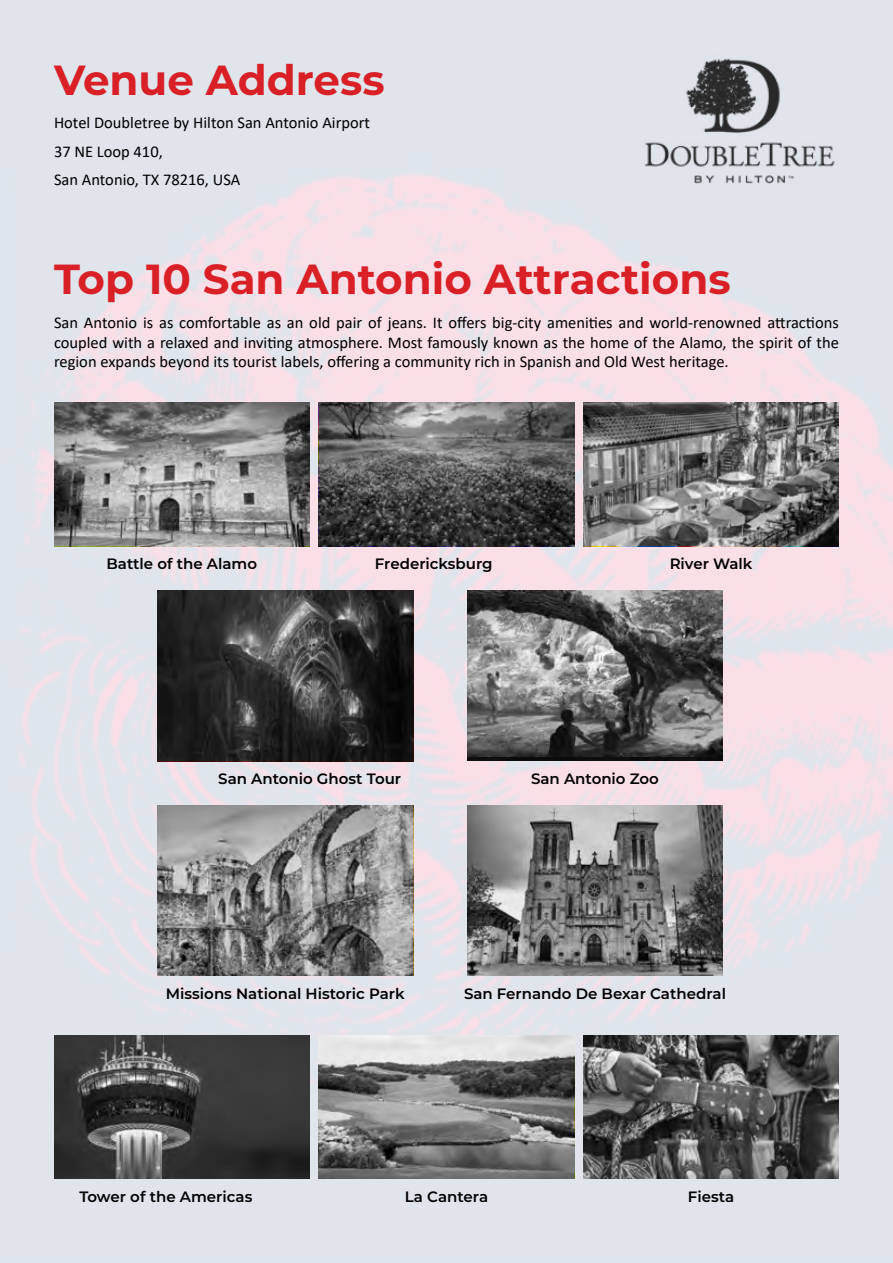
<style>
.page{position:relative;width:893px;height:1263px;background:#fff}
.page>*{position:absolute;margin:0;border:0;box-sizing:border-box;transform-origin:0 0}
.t1{font:700 42px "Montserrat";color:#d92027}
.t2{font:16.5px/19.8px "Calibri";color:#000;text-align:justify}
.t3{font:600 15px "Montserrat";color:#000}
</style>
<div class="page">
<img style="left:0;top:0;width:893px;height:1263px">
<svg style="left:54px;top:402px;width:256px;height:144px;background:#888"></svg>
<svg style="left:54px;top:1035px;width:256px;height:144px;background:#3f3f3f"></svg>
<svg style="left:157px;top:591px;width:256px;height:170px;background:#2e2e2e"></svg>
<svg style="left:157px;top:805px;width:256px;height:171px;background:#868686"></svg>
<svg style="left:467px;top:591px;width:256px;height:170px;background:#696969"></svg>
<svg style="left:467px;top:805px;width:256px;height:171px;background:#787878"></svg>
<svg style="left:319px;top:402px;width:256px;height:144px;background:#565656"></svg>
<svg style="left:319px;top:1035px;width:255px;height:144px;background:#868686"></svg>
<svg style="left:583px;top:402px;width:256px;height:144px;background:#727272"></svg>
<svg style="left:583px;top:1035px;width:256px;height:144px;background:#555"></svg>
<img style="left:640px;top:54px;width:199px;height:131px">
<h1 class="t1" style="left:54px;top:49px;width:332px">Venue Address</h1>
<p class="t2" style="left:54px;top:108px;width:318px;line-height:28.3px;text-align:left">Hotel Doubletree by Hilton San Antonio Airport<br>37 NE Loop 410,<br>San Antonio, TX 78216, USA</p>
<h1 class="t1" style="left:54px;top:249px;width:678px">Top 10 San Antonio Attractions</h1>
<p class="t2" style="left:54px;top:312px;width:786px">San Antonio is as comfortable as an old pair of jeans. It offers big-city amenities and world-renowned attractions coupled with a relaxed and inviting atmosphere. Most famously known as the home of the Alamo, the spirit of the region expands beyond its tourist labels, offering a community rich in Spanish and Old West heritage.</p>
<p class="t3" style="left:107px;top:553px;width:152px">Battle of the Alamo</p>
<p class="t3" style="left:375px;top:553px;width:119px">Fredericksburg</p>
<p class="t3" style="left:670px;top:553px;width:84px">River Walk</p>
<p class="t3" style="left:218px;top:768px;width:184px">San Antonio Ghost Tour</p>
<p class="t3" style="left:531px;top:768px;width:129px">San Antonio Zoo</p>
<p class="t3" style="left:166px;top:983px;width:240px">Missions National Historic Park</p>
<p class="t3" style="left:464px;top:983px;width:263px">San Fernando De Bexar Cathedral</p>
<p class="t3" style="left:79px;top:1186px;width:175px">Tower of the Americas</p>
<p class="t3" style="left:405px;top:1186px;width:85px">La Cantera</p>
<p class="t3" style="left:688px;top:1186px;width:48px">Fiesta</p>
</div>
